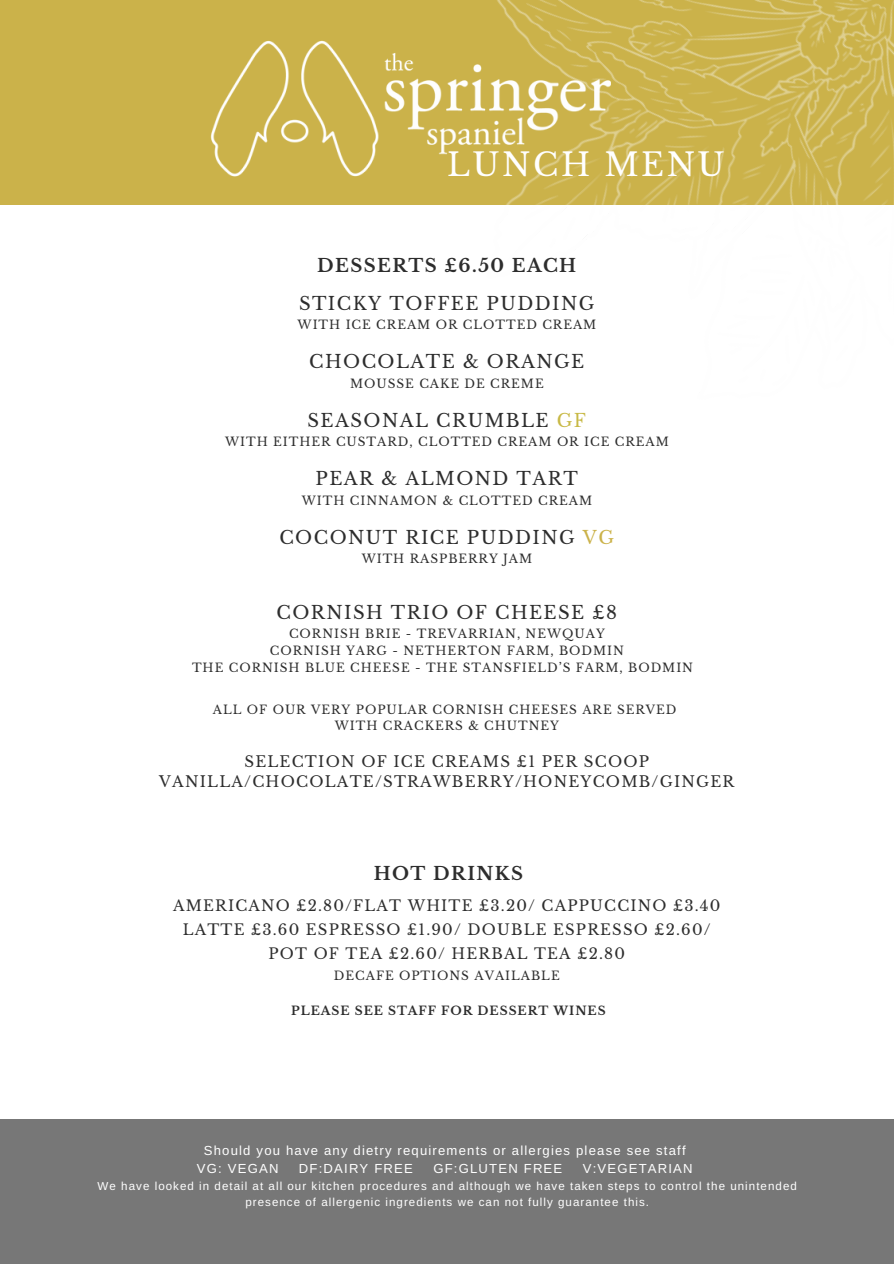
<style>
.page{position:relative;width:894px;height:1264px;background:#fff}
.page>*{position:absolute;margin:0;border:0;box-sizing:border-box;transform-origin:0 0}
.t1{font:31.5px "Libre Baskerville";letter-spacing:.08em;color:#fff}
.t2{font:18px "Libre Baskerville";letter-spacing:.08em;color:#2d2d2d}
.t3{font:700 18px "Libre Baskerville";letter-spacing:.08em;color:#2d2d2d}
.t4{font:15px/20.4px "Libre Baskerville";letter-spacing:.08em;color:#2d2d2d;text-align:center}
.t5{font:14.85px/24.2px "Libre Baskerville";letter-spacing:.08em;color:#2d2d2d;text-align:center}
.t6{font:13.05px/17.9px "Arimo";letter-spacing:.09em;color:#fff}
.t7{font:12px/16.6px "Libre Baskerville";letter-spacing:.08em;color:#2d2d2d;text-align:center}
.t8{font:700 12px "Libre Baskerville";letter-spacing:.08em;color:#2d2d2d}
.t9{font:11.55px/15.8px "Arimo";letter-spacing:.09em;color:#fff;text-align:center}
.s1{color:#c8b946}
.s2{color:#cbb24a}
</style>
<div class="page">
<div style="left:0;top:0;width:893px;height:204px;background:#cbb24a"></div>
<img style="left:194px;top:0;width:699px;height:205px">
<div style="left:0;top:1118px;width:893px;height:145px;background:#777"></div>
<img style="left:210px;top:34px;width:400px;height:149px">
<h1 class="t1" style="left:447px;top:145px;width:279px">LUNCH MENU</h1>
<h2 class="t3" style="left:317px;top:254px;width:260px">DESSERTS £6.50 EACH</h2>
<h2 class="t2" style="left:299px;top:292px;width:297px">STICKY TOFFEE PUDDING</h2>
<p class="t7" style="left:297px;top:316px;width:300px">WITH ICE CREAM OR CLOTTED CREAM</p>
<h2 class="t2" style="left:309px;top:350px;width:276px">CHOCOLATE &amp; ORANGE</h2>
<p class="t7" style="left:350px;top:375px;width:195px">MOUSSE CAKE DE CREME</p>
<h2 class="t2" style="left:307px;top:409px;width:280px">SEASONAL CRUMBLE <span class="s1">GF</span></h2>
<p class="t7" style="left:225px;top:433px;width:445px">WITH EITHER CUSTARD, CLOTTED CREAM OR ICE CREAM</p>
<h2 class="t2" style="left:315px;top:467px;width:264px">PEAR &amp; ALMOND TART</h2>
<p class="t7" style="left:302px;top:492px;width:292px">WITH CINNAMON &amp; CLOTTED CREAM</p>
<h2 class="t2" style="left:279px;top:526px;width:336px">COCONUT RICE PUDDING <span class="s2">VG</span></h2>
<p class="t7" style="left:361px;top:550px;width:172px">WITH RASPBERRY JAM</p>
<h2 class="t2" style="left:276px;top:601px;width:342px">CORNISH TRIO OF CHEESE £8</h2>
<p class="t7" style="left:289px;top:626px;width:317px">CORNISH BRIE - TREVARRIAN, NEWQUAY</p>
<p class="t7" style="left:270px;top:642px;width:355px">CORNISH YARG - NETHERTON FARM, BODMIN</p>
<p class="t7" style="left:192px;top:659px;width:502px">THE CORNISH BLUE CHEESE - THE STANSFIELD’S FARM, BODMIN</p>
<p class="t7" style="left:213px;top:701px;width:465px">ALL OF OUR VERY POPULAR CORNISH CHEESES ARE SERVED<br>WITH CRACKERS &amp; CHUTNEY</p>
<p class="t4" style="left:159px;top:751px;width:576px">SELECTION OF ICE CREAMS £1 PER SCOOP<br>VANILLA/CHOCOLATE/STRAWBERRY/HONEYCOMB/GINGER</p>
<h2 class="t3" style="left:373px;top:862px;width:151px">HOT DRINKS</h2>
<p class="t5" style="left:173px;top:893px;width:548px">AMERICANO £2.80/FLAT WHITE £3.20/ CAPPUCCINO £3.40<br>LATTE £3.60 ESPRESSO £1.90/ DOUBLE ESPRESSO £2.60/<br>POT OF TEA £2.60/ HERBAL TEA £2.80</p>
<p class="t7" style="left:334px;top:967px;width:227px">DECAFE OPTIONS AVAILABLE</p>
<p class="t8" style="left:291px;top:1002px;width:316px">PLEASE SEE STAFF FOR DESSERT WINES</p>
<p class="t6" style="left:197px;top:1141px;width:490px;text-indent:7px">Should you have any dietry requirements or allergies please see staff<br>VG: VEGAN</p>
<p class="t6" style="left:299px;top:1159px;width:115px">DF:DAIRY FREE</p>
<p class="t6" style="left:433px;top:1159px;width:130px">GF:GLUTEN FREE</p>
<p class="t6" style="left:582px;top:1159px;width:111px">V:VEGETARIAN</p>
<p class="t9" style="left:98px;top:1177px;width:700px">We have looked in detail at all our kitchen procedures and although we have taken steps to control the unintended presence of allergenic ingredients we can not fully guarantee this.</p>
</div>
